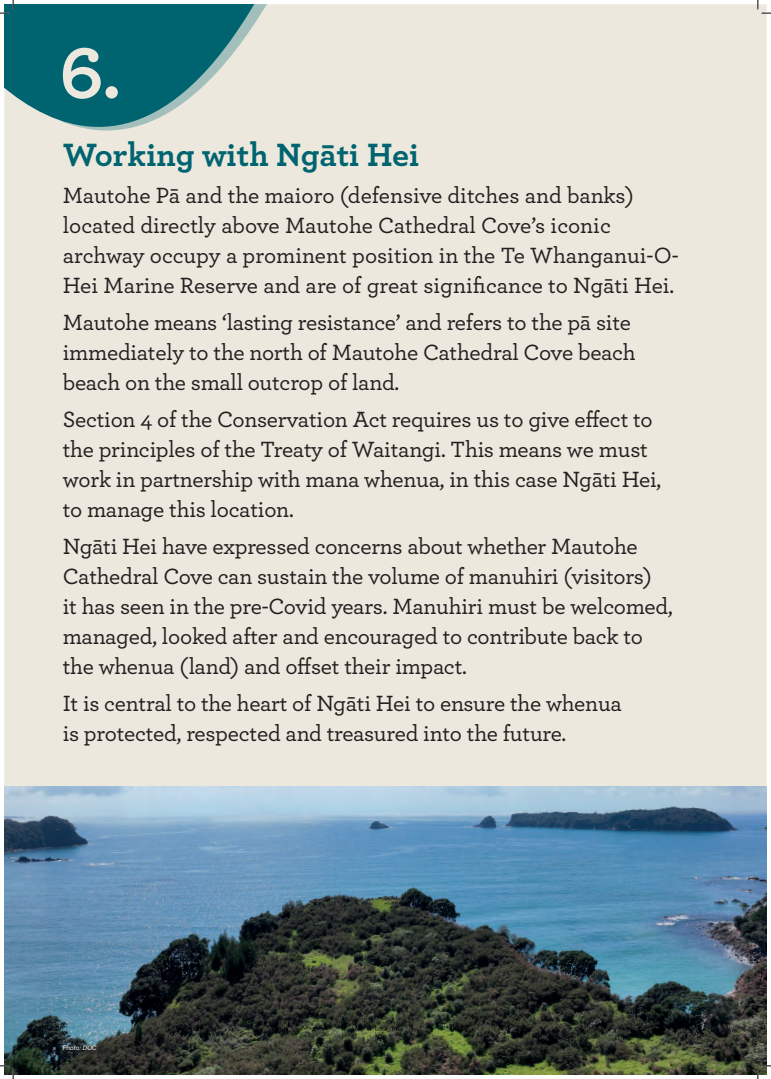
<style>
.page{position:relative;width:771px;height:1079px;background:#fff}
.page>*{position:absolute;margin:0;border:0;box-sizing:border-box;transform-origin:0 0}
.t1{font:700 75px "Archer";color:#ece8dd}
.t2{font:700 33.81px "Archer";color:#006470}
.t3{font:500 23.12px/30px "Archer";letter-spacing:-.01em;color:#231f20}
.t4{font:italic 6.25px "Helvetica Neue LT Pro";color:#fff}
</style>
<div class="page">
<div style="left:4px;top:4px;width:762px;height:782px;background:#ece8dd"></div>
<div style="left:4px;top:4px;width:428px;height:290px;background:#ece8dd"></div>
<svg style="left:4px;top:4px;width:357px;height:133px;background:#75a5a6"></svg>
<img style="left:4px;top:786px;width:762px;height:288px">
<div style="left:64px;top:1046px;width:40px;height:11px;background:#231f20;opacity:.75"></div>
<svg style="left:0;top:0;width:14px;height:14px"></svg>
<svg style="left:0;top:1065px;width:14px;height:14px"></svg>
<svg style="left:757px;top:0;width:13px;height:14px"></svg>
<svg style="left:757px;top:1065px;width:13px;height:14px"></svg>
<h1 class="t1" style="left:59px;top:14px;width:64px">6.</h1>
<h2 class="t2" style="left:63px;top:128px;width:358px">Working with Ngāti Hei</h2>
<p class="t3" style="left:63px;top:179px;width:617px">Mautohe Pā and the maioro (defensive ditches and banks) located directly above Mautohe Cathedral Cove’s iconic archway occupy a prominent position in the Te Whanganui-O-Hei Marine Reserve and are of great significance to Ngāti Hei.</p>
<p class="t3" style="left:63px;top:306px;width:574px">Mautohe means ‘lasting resistance’ and refers to the pā site immediately to the north of Mautohe Cathedral Cove beach beach on the small outcrop of land.</p>
<p class="t3" style="left:63px;top:403px;width:600px">Section 4 of the Conservation Act requires us to give effect to the principles of the Treaty of Waitangi. This means we must work in partnership with mana whenua, in this case Ngāti Hei, to manage this location.</p>
<p class="t3" style="left:63px;top:530px;width:611px">Ngāti Hei have expressed concerns about whether Mautohe Cathedral Cove can sustain the volume of manuhiri (visitors)<br>it has seen in the pre-Covid years. Manuhiri must be welcomed, managed, looked after and encouraged to contribute back to the whenua (land) and offset their impact.</p>
<p class="t3" style="left:63px;top:687px;width:560px">It is central to the heart of Ngāti Hei to ensure the whenua is protected, respected and treasured into the future.</p>
<p class="t4" style="left:63px;top:1043px;width:35px">Photo: DOC</p>
</div>
